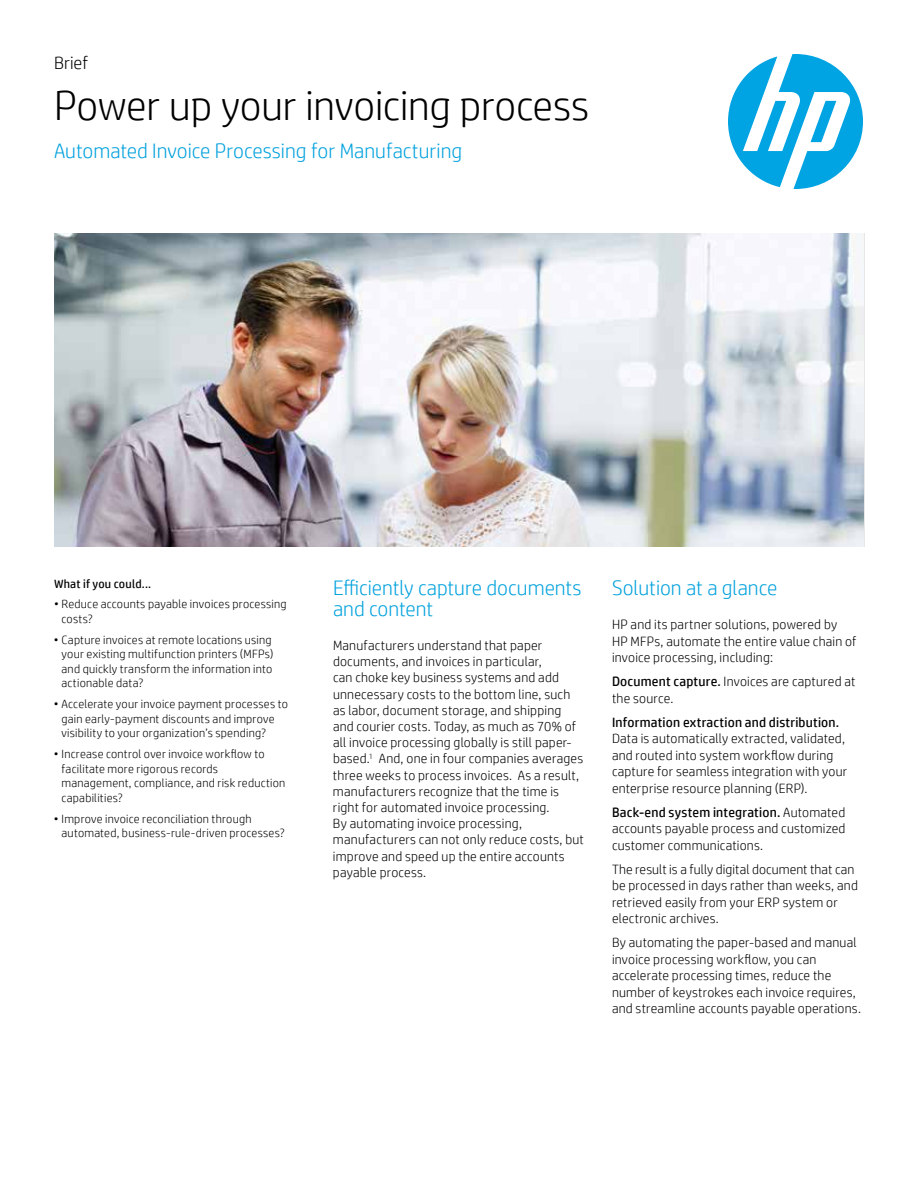
<style>
.page{position:relative;width:918px;height:1188px;background:#fff}
.page>*{position:absolute;margin:0;border:0;box-sizing:border-box;transform-origin:0 0}
.t1{font:300 42px "HP Simplified";letter-spacing:-.005em;color:#000}
.t2{font:300 21px/21px "HP Simplified";color:#00a1dd}
.t3{font:300 18px "HP Simplified";color:#000}
.t4{font:300 13.5px/16.5px "HP Simplified";letter-spacing:.015em;color:#000}
.t5{font:13.5px "HP Simplified";letter-spacing:.015em;color:#000}
.t6{font:300 12px/14.4px "HP Simplified";letter-spacing:.02em;color:#000}
.t7{font:12px "HP Simplified";letter-spacing:.02em;color:#000}
.s1{font-weight:400}
</style>
<div class="page">
<svg style="left:728px;top:54px;width:135px;height:135px"></svg>
<img style="left:54px;top:233px;width:810px;height:314px">
<h3 class="t3" style="left:54px;top:52px;width:36px">Brief</h3>
<h1 class="t1" style="left:54px;top:82px;width:537px">Power up your invoicing process</h1>
<h2 class="t2" style="left:54px;top:140px;width:410px">Automated Invoice Processing for Manufacturing</h2>
<p class="t7" style="left:54px;top:576px;width:99px">What if you could...</p>
<p class="t6" style="left:62px;top:597px;width:227px;text-indent:-8px">• Reduce accounts payable invoices processing costs?</p>
<p class="t6" style="left:62px;top:632px;width:214px;text-indent:-8px">• Capture invoices at remote locations using your existing multifunction printers (MFPs) and quickly transform the information into actionable data?</p>
<p class="t6" style="left:62px;top:697px;width:228px;text-indent:-8px">• Accelerate your invoice payment processes to gain early-payment discounts and improve visibility to your organization’s spending?</p>
<p class="t6" style="left:62px;top:747px;width:225px;text-indent:-8px">• Increase control over invoice workflow to facilitate more rigorous records management, compliance, and risk reduction capabilities?</p>
<p class="t6" style="left:62px;top:811px;width:225px;text-indent:-8px">• Improve invoice reconciliation through automated, business-rule-driven processes?</p>
<h2 class="t2" style="left:333px;top:577px;width:250px">Efficiently capture documents and content</h2>
<p class="t4" style="left:333px;top:637px;width:253px">Manufacturers understand that paper documents, and invoices in particular,<br>can choke key business systems and add unnecessary costs to the bottom line, such as labor, document storage, and shipping and courier costs. Today, as much as 70% of all invoice processing globally is still paper&shy;based.<sup>1</sup> And, one in four companies averages three weeks to process invoices. As a result, manufacturers recognize that the time is right for automated invoice processing.<br>By automating invoice processing, manufacturers can not only reduce costs, but improve and speed up the entire accounts payable process.</p>
<h2 class="t2" style="left:612px;top:577px;width:167px">Solution at a glance</h2>
<p class="t4" style="left:612px;top:616px;width:246px">HP and its partner solutions, powered by<br>HP MFPs, automate the entire value chain of invoice processing, including:</p>
<p class="t4" style="left:612px;top:673px;width:245px"><span class="s1">Document capture.</span> Invoices are captured at the source.</p>
<p class="t5" style="left:612px;top:714px;width:229px">Information extraction and distribution.</p>
<p class="t4" style="left:612px;top:730px;width:237px">Data is automatically extracted, validated, and routed into system workflow during capture for seamless integration with your enterprise resource planning (ERP).</p>
<p class="t4" style="left:612px;top:803px;width:235px;text-align:justify"><span class="s1">Back-end system integration.</span> Automated accounts payable process and customized customer communications.</p>
<p class="t4" style="left:612px;top:860px;width:247px">The result is a fully digital document that can be processed in days rather than weeks, and retrieved easily from your ERP system or electronic archives.</p>
<p class="t4" style="left:612px;top:934px;width:251px">By automating the paper-based and manual invoice processing workflow, you can accelerate processing times, reduce the number of keystrokes each invoice requires, and streamline accounts payable operations.</p>
</div>
